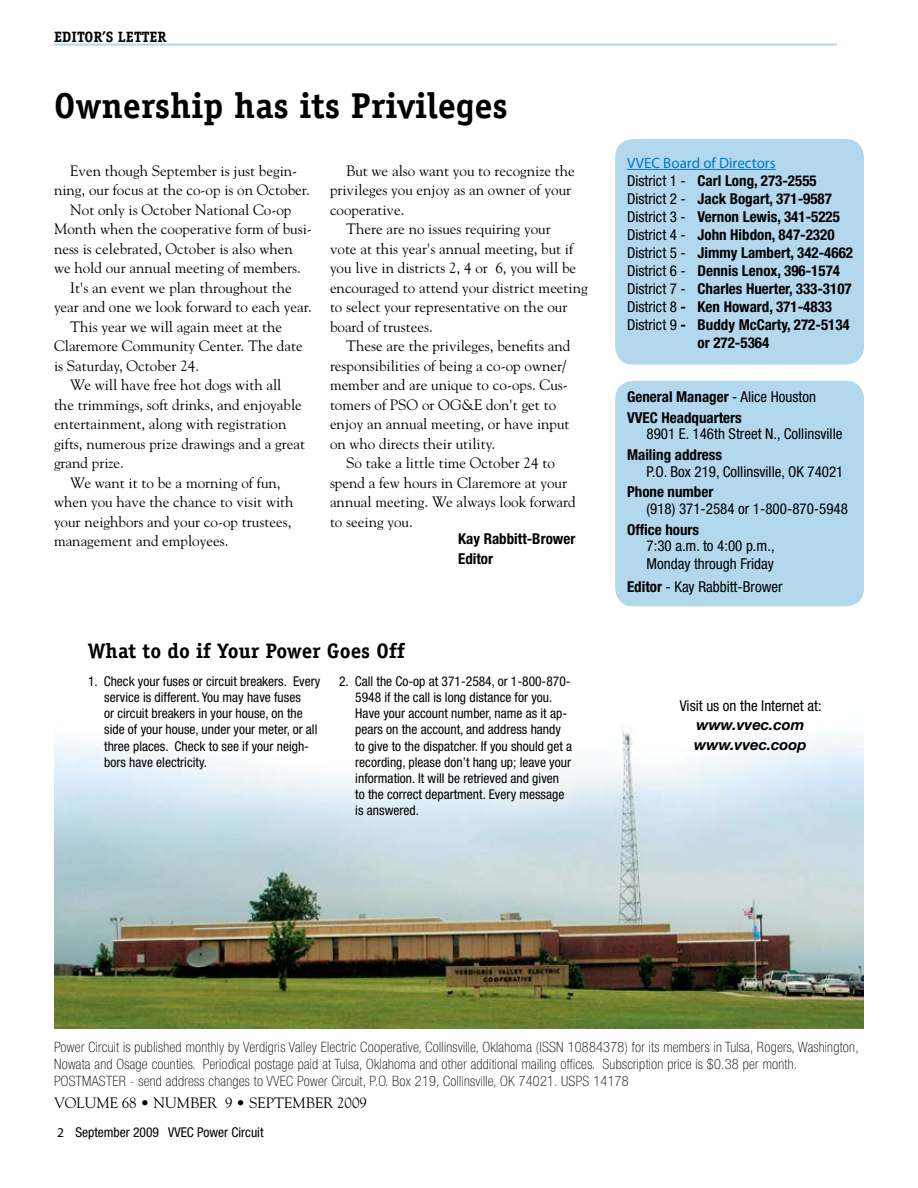
<style>
.page{position:relative;width:918px;height:1188px;background:#fff}
.page>*{position:absolute;margin:0;border:0;box-sizing:border-box;transform-origin:0 0}
.t1{font:700 36px "Officina Serif";color:#000}
.t2{font:700 21px "Officina Serif";color:#000}
.t3{font:15px/19.5px "Goudy";color:#000}
.t4{font:700 condensed 15px/20.9px "Helvetica Neue";color:#000}
.t5{font:condensed 15px/18px "Helvetica Neue";color:#000}
.t6{font:italic 700 15px/19.5px "Helvetica Neue";color:#000}
.t7{font:15px "Myriad Pro";color:#0079c1}
.t8{font:700 15px "Officina Serif";color:#000}
.t9{font:100 condensed 14.25px/17.1px "Helvetica Neue";letter-spacing:.02em;color:#000}
.t10{font:condensed 13.5px/16.2px "Helvetica Neue";color:#000}
.s1{font-weight:400}
.s2{font-weight:700}
.s3{font-family:"Myriad Pro";font-stretch:normal}
</style>
<div class="page">
<hr style="left:54px;top:43px;width:783px;height:3px;background:#0079c1">
<img style="left:54px;top:730px;width:810px;height:299px">
<div style="left:615px;top:139px;width:249px;height:226px;background:#b3d7ec;border-radius:18px"></div>
<div style="left:615px;top:381px;width:249px;height:225px;background:#b3d7ec;border-radius:18px"></div>
<hr style="left:627px;top:169px;width:149px;height:1px;background:#0079c1">
<p class="t8" style="left:54px;top:28px;width:114px">Editor’s letter</p>
<h1 class="t1" style="left:54px;top:83px;width:455px">Ownership has its Privileges</h1>
<p class="t3" style="left:70px;top:160px;width:229px">Even though September is just begin-</p>
<p class="t3" style="left:54px;top:180px;width:257px">ning, our focus at the co-op is on October.</p>
<p class="t3" style="left:70px;top:199px;width:223px">Not only is October National Co-op</p>
<p class="t3" style="left:54px;top:219px;width:259px">Month when the cooperative form of busi-</p>
<p class="t3" style="left:54px;top:238px;width:240px">ness is celebrated, October is also when</p>
<p class="t3" style="left:54px;top:258px;width:249px">we hold our annual meeting of members.</p>
<p class="t3" style="left:70px;top:277px;width:223px">It's an event we plan throughout the</p>
<p class="t3" style="left:54px;top:297px;width:259px">year and one we look forward to each year.</p>
<p class="t3" style="left:70px;top:316px;width:214px">This year we will again meet at the</p>
<p class="t3" style="left:54px;top:336px;width:250px">Claremore Community Center. The date</p>
<p class="t3" style="left:54px;top:355px;width:147px">is S aturday, October 24.</p>
<p class="t3" style="left:70px;top:375px;width:213px">We will have free hot dogs with all</p>
<p class="t3" style="left:54px;top:394px;width:249px">the trimmings, soft drinks, and enjoyable</p>
<p class="t3" style="left:54px;top:414px;width:234px">entertainment, along with registration</p>
<p class="t3" style="left:54px;top:433px;width:253px">gifts, numerous prize drawings and a great</p>
<p class="t3" style="left:54px;top:453px;width:71px">grand prize.</p>
<p class="t3" style="left:70px;top:472px;width:212px">We want it to be a morning of fun,</p>
<p class="t3" style="left:54px;top:492px;width:241px">when you have the chance to visit with</p>
<p class="t3" style="left:54px;top:511px;width:239px">your neighbors and your co-op trustees,</p>
<p class="t3" style="left:54px;top:531px;width:176px">management and employees.</p>
<p class="t3" style="left:346px;top:160px;width:230px">But we also want you to recognize the</p>
<p class="t3" style="left:330px;top:180px;width:243px">privileges you enjoy as an owner of your</p>
<p class="t3" style="left:330px;top:199px;width:76px">cooperative.</p>
<p class="t3" style="left:346px;top:219px;width:206px">There are no issues requiring your</p>
<p class="t3" style="left:330px;top:238px;width:245px">vote at this year's annual meeting, but if</p>
<p class="t3" style="left:330px;top:258px;width:248px">you live in districts 2, 4 or 6, you will be</p>
<p class="t3" style="left:330px;top:277px;width:259px">encouraged to attend your district meeting</p>
<p class="t3" style="left:330px;top:297px;width:239px">to select your representative on the our</p>
<p class="t3" style="left:330px;top:316px;width:104px">board of trustees.</p>
<p class="t3" style="left:346px;top:336px;width:226px">These are the privileges, benefits and</p>
<p class="t3" style="left:330px;top:355px;width:238px">responsibilities of being a co-op owner/</p>
<p class="t3" style="left:330px;top:375px;width:239px">member and are unique to co-ops. Cus-</p>
<p class="t3" style="left:330px;top:394px;width:71px">tomers of PSO</p>
<p class="t3" style="left:330px;top:394px;width:241px;text-indent:92px">or OG&amp;E don't get to enjoy an annual meeting, or have input on who directs their utility.</p>
<p class="t3" style="left:330px;top:453px;width:247px;text-indent:16px">So take a little time October 24 to spend a few hours in Claremore at your annual meeting. We always look forward to seeing you.</p>
<p class="t4" style="left:458px;top:529px;width:119px;line-height:19.5px">Kay Rabbitt-Brower<br>Editor</p>
<h2 class="t2" style="left:88px;top:638px;width:319px">What to do if Your Power Goes Off</h2>
<p class="t10" style="left:104px;top:673px;width:218px;text-indent:-16px">1. Check your fuses or circuit breakers. Every service is different. You may have fuses<br>or circuit breakers in your house, on the side of your house, under your meter, or all three places. Check to see if your neigh&shy;bors have electricity.</p>
<p class="t10" style="left:355px;top:673px;width:218px;text-indent:-16px">2. Call the Co-op at 371-2584, or 1-800-870- 5948 if the call is long distance for you.<br>Have your account number, name as it ap&shy;pears on the account, and address handy to give to the dispatcher. If you should get a recording, please don’t hang up; leave your information. It will be retrieved and given<br>to the correct department. Every message is answered.</p>
<p class="t7" style="left:627px;top:154px;width:150px">VVEC Board of Directors</p>
<p class="t4" style="left:627px;top:170px;width:191px"><span class="s1">District 1 -</span> Carl Long, 273-2555</p>
<p class="t4" style="left:627px;top:188px;width:206px"><span class="s1">District 2 -</span> Jack Bogart, 371-9587</p>
<p class="t4" style="left:627px;top:206px;width:214px"><span class="s1">District 3 -</span> Vernon Lewis, 341-5225</p>
<p class="t4" style="left:627px;top:224px;width:209px"><span class="s1">District 4 -</span> John Hibdon, 847-2320</p>
<p class="t4" style="left:627px;top:242px;width:228px"><span class="s1">District 5 -</span> Jimmy Lambert, 342-4662</p>
<p class="t4" style="left:627px;top:260px;width:215px"><span class="s1">District 6 -</span> Dennis Lenox, 396-1574</p>
<p class="t4" style="left:627px;top:278px;width:226px"><span class="s1">District 7 -</span> Charles Huerter, 333-3107</p>
<p class="t4" style="left:627px;top:296px;width:207px"><span class="s1">District 8</span> - Ken Howard, 371-4833</p>
<p class="t4" style="left:627px;top:314px;width:224px"><span class="s1">District 9</span> - Buddy McCarty, 272-5134</p>
<p class="t4" style="left:698px;top:332px;width:73px">or 272-5364</p>
<p class="t4" style="left:627px;top:386px;width:191px">General Manager <span class="s1">- Alice Houston<br></span>VVEC Headquarters</p>
<p class="t5" style="left:647px;top:425px;width:197px">8901 E. 146th Street N., Collinsville</p>
<p class="t4" style="left:627px;top:444px;width:97px">Mailing address</p>
<p class="t5" style="left:647px;top:462px;width:198px">P.O. Box 219, Collinsville, OK 74021</p>
<p class="t4" style="left:627px;top:481px;width:88px">Phone number</p>
<p class="t5" style="left:647px;top:499px;width:203px">(918) 371-2584 or 1-800-870-5948</p>
<p class="t4" style="left:627px;top:519px;width:74px">Office hours</p>
<p class="t5" style="left:647px;top:537px;width:130px">7:30 a.m. to 4:00 p.m.,<br>Monday through Friday</p>
<p class="t5" style="left:627px;top:577px;width:157px"><span class="s2">Editor</span> - Kay Rabbitt-Brower</p>
<p class="t5" style="left:680px;top:696px;width:143px">Visit us on the Internet at:</p>
<p class="t6" style="left:694px;top:715px;width:114px">www.vvec.com www.vvec.coop</p>
<p class="t9" style="left:54px;top:1038px;width:806px">Power Circuit is published monthly by Verdigris Valley Electric Cooperative, Collinsville, Oklahoma (ISSN 10884378) for its members in Tulsa, Rogers, Washington,<br>Nowata and Osage counties. Periodical postage paid at Tulsa, Oklahoma and other additional mailing offices. Subscription price is $0.38 per month.<br>POSTMASTER - send address changes to VVEC Power Circuit, P.O. Box 219, Collinsville, OK 74021. USPS 14178</p>
<p class="t3" style="left:54px;top:1092px;width:315px">Volume 68 • Number 9 • september 2009</p>
<p class="t10" style="left:57px;top:1124px;width:208px"><span class="s3">2</span> September 2009 VVEC Power Circuit</p>
</div>
